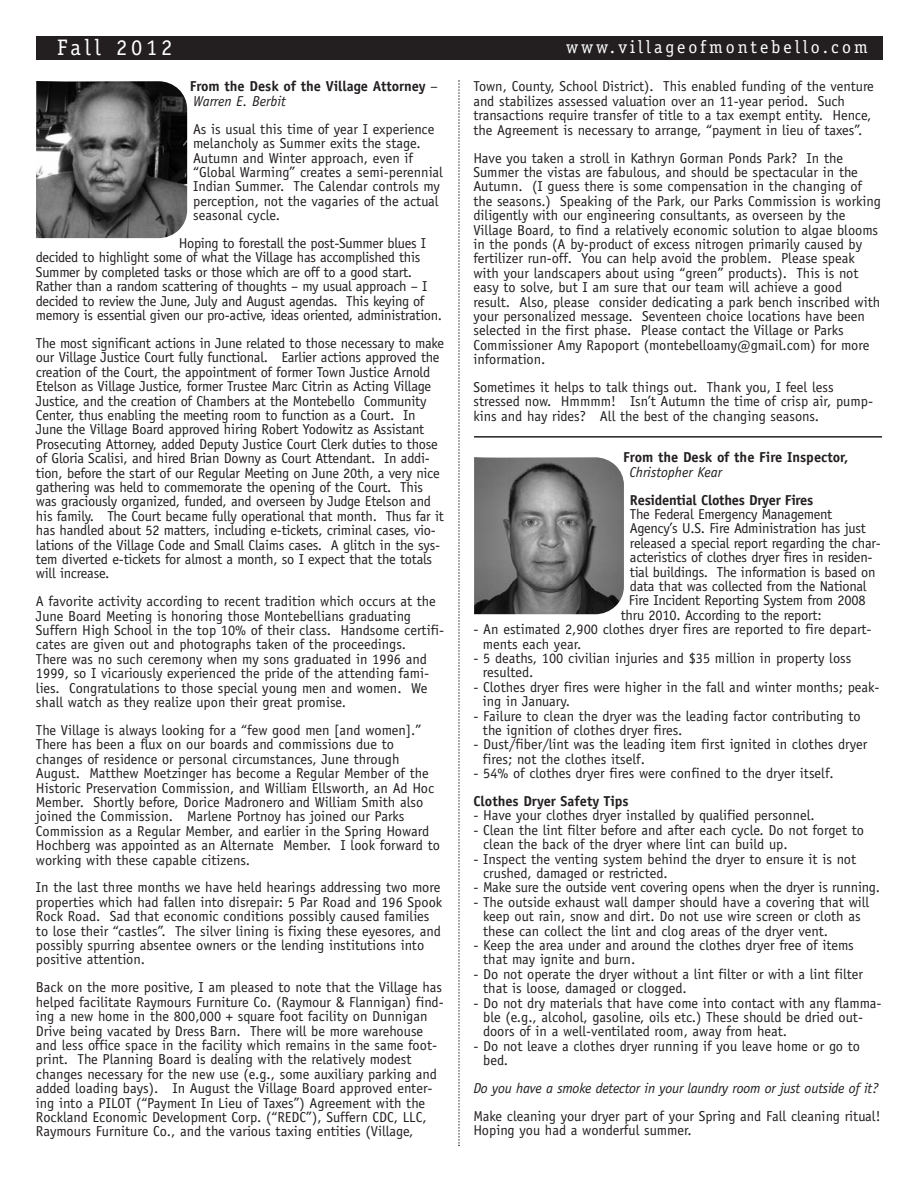
<style>
.page{position:relative;width:918px;height:1188px;background:#fff}
.page>*{position:absolute;margin:0;border:0;box-sizing:border-box;transform-origin:0 0}
.t1{font:22.5px "Officina Serif";letter-spacing:.17em;color:#fff}
.t2{font:18px "Officina Serif";letter-spacing:.17em;color:#fff}
.t3{font:14.4px/14.4px "Officina Sans";color:#231f20}
.t4{font:14.4px/14.4px "Officina Sans";letter-spacing:-.02em;color:#231f20}
.t5{font:700 14.4px/14.4px "Officina Sans";color:#231f20}
.t6{font:italic 14.4px "Officina Sans";letter-spacing:-.015em;color:#231f20}
.s1{font-weight:400;font-style:italic}
</style>
<div class="page">
<div style="left:36px;top:36px;width:846px;height:24px;background:#231f20"></div>
<svg style="left:458px;top:80px;width:2px;height:1066px"></svg>
<svg style="left:36px;top:81px;width:122px;height:157px;background:#646464"></svg>
<img style="left:158px;top:81px;width:29px;height:157px">
<img style="left:474px;top:457px;width:150px;height:157px">
<hr style="left:474px;top:436px;width:408px;height:2px;background:#231f20">
<h1 class="t1" style="left:57px;top:34px;width:117px">Fall 2012</h1>
<p class="t2" style="left:566px;top:37px;width:303px">www.villageofmontebello.com</p>
<p class="t5" style="left:190px;top:81px;width:250px">From the Desk of the Village Attorney <span class="s1">–<br>Warren E. Berbit</span></p>
<p class="t3" style="left:193px;top:123px;width:251px">As is usual this time of year I experience melancholy as Summer exits the stage.<br>Autumn and Winter approach, even if “Global Warming” creates a semi-perennial Indian Summer. The Calendar controls my perception, not the vagaries of the actual seasonal cycle.</p>
<p class="t4" style="left:36px;top:237px;width:408px;text-indent:143px">Hoping to forestall the post-Summer blues I decided to highlight some of what the Village has accomplished this Summer by completed tasks or those which are off to a good start.<br>Rather than a random scattering of thoughts – my usual approach – I decided to review the June, July and August agendas. This keying of memory is essential given our pro-active, ideas oriented, administration.</p>
<p class="t3" style="left:36px;top:337px;width:410px">The most significant actions in June related to those necessary to make our Village Justice Court fully functional. Earlier actions approved the creation of the Court, the appointment of former Town Justice Arnold Etelson as Village Justice, former Trustee Marc Citrin as Acting Village Justice, and the creation of Chambers at the Montebello Community Center, thus enabling the meeting room to function as a Court. In June the Village Board approved hiring Robert Yodowitz as Assistant Prosecuting Attorney, added Deputy Justice Court Clerk duties to those of Gloria Scalisi, and hired Brian Downy as Court Attendant. In addi&shy;tion, before the start of our Regular Meeting on June 20th, a very nice gathering was held to commemorate the opening of the Court. This was graciously organized, funded, and overseen by Judge Etelson and his family. The Court became fully operational that month. Thus far it has handled about 52 matters, including e-tickets, criminal cases, vio&shy;lations of the Village Code and Small Claims cases. A glitch in the sys&shy;tem diverted e-tickets for almost a month, so I expect that the totals will increase.</p>
<p class="t3" style="left:36px;top:595px;width:410px">A favorite activity according to recent tradition which occurs at the June Board Meeting is honoring those Montebellians graduating Suffern High School in the top 10% of their class. Handsome certifi&shy;cates are given out and photographs taken of the proceedings.<br>There was no such ceremony when my sons graduated in 1996 and 1999, so I vicariously experienced the pride of the attending fami&shy;lies. Congratulations to those special young men and women. We shall watch as they realize upon their great promise.</p>
<p class="t3" style="left:36px;top:724px;width:406px">The Village is always looking for a “few good men [and women].” There has been a flux on our boards and commissions due to changes of residence or personal circumstances, June through August. Matthew Moetzinger has become a Regular Member of the Historic Preservation Commission, and William Ellsworth, an Ad Hoc Member. Shortly before, Dorice Madronero and William Smith also joined the Commission. Marlene Portnoy has joined our Parks Commission as a Regular Member, and earlier in the Spring Howard Hochberg was appointed as an Alternate Member. I look forward to working with these capable citizens.</p>
<p class="t3" style="left:36px;top:882px;width:408px">In the last three months we have held hearings addressing two more properties which had fallen into disrepair: 5 Par Road and 196 Spook Rock Road. Sad that economic conditions possibly caused families to lose their “castles”. The silver lining is fixing these eyesores, and possibly spurring absentee owners or the lending institutions into positive attention.</p>
<p class="t3" style="left:36px;top:981px;width:409px">Back on the more positive, I am pleased to note that the Village has helped facilitate Raymours Furniture Co. (Raymour &amp; Flannigan) find&shy;ing a new home in the 800,000 + square foot facility on Dunnigan Drive being vacated by Dress Barn. There will be more warehouse and less office space in the facility which remains in the same foot&shy;print. The Planning Board is dealing with the relatively modest changes necessary for the new use (e.g., some auxiliary parking and added loading bays). In August the Village Board approved enter&shy;ing into a PILOT (“Payment In Lieu of Taxes”) Agreement with the Rockland Economic Development Corp. (“REDC”), Suffern CDC, LLC, Raymours Furniture Co., and the various taxing entities (Village,</p>
<p class="t3" style="left:473px;top:81px;width:402px">Town, County, School District). This enabled funding of the venture and stabilizes assessed valuation over an 11-year period. Such transactions require transfer of title to a tax exempt entity. Hence, the Agreement is necessary to arrange, “payment in lieu of taxes”.</p>
<p class="t3" style="left:473px;top:152px;width:409px">Have you taken a stroll in Kathryn Gorman Ponds Park? In the Summer the vistas are fabulous, and should be spectacular in the Autumn. (I guess there is some compensation in the changing of the seasons.) Speaking of the Park, our Parks Commission is working diligently with our engineering consultants, as overseen by the Village Board, to find a relatively economic solution to algae blooms in the ponds (A by-product of excess nitrogen primarily caused by fertilizer run-off. You can help avoid the problem. Please speak with your landscapers about using “green” products). This is not easy to solve, but I am sure that our team will achieve a good result. Also, please consider dedicating a park bench inscribed with your personalized message. Seventeen choice locations have been selected in the first phase. Please contact the Village or Parks Commissioner Amy Rapoport (montebelloamy@gmail.com) for more information.</p>
<p class="t3" style="left:473px;top:381px;width:401px">Sometimes it helps to talk things out. Thank you, I feel less stressed now. Hmmmm! Isn’t Autumn the time of crisp air, pump&shy;kins and hay rides? All the best of the changing seasons.</p>
<p class="t5" style="left:623px;top:451px;width:227px">From the Desk of the Fire Inspector,</p>
<p class="t6" style="left:629px;top:466px;width:94px">Christopher Kear</p>
<p class="t5" style="left:630px;top:494px;width:185px">Residential Clothes Dryer Fires</p>
<p class="t3" style="left:630px;top:508px;width:204px">The Federal Emergency Management</p>
<p class="t3" style="left:630px;top:522px;width:237px">Agency’s U.S. Fire Administration has just</p>
<p class="t3" style="left:630px;top:537px;width:252px">released a special report regarding the char-</p>
<p class="t3" style="left:630px;top:551px;width:244px">acteristics of clothes dryer fires in residen-</p>
<p class="t3" style="left:630px;top:566px;width:247px">tial buildings. The information is based on</p>
<p class="t3" style="left:630px;top:580px;width:238px">data that was collected from the National</p>
<p class="t3" style="left:629px;top:594px;width:238px">Fire Incident Reporting System from 2008</p>
<p class="t3" style="left:621px;top:609px;width:202px">thru 2010. According to the report:</p>
<p class="t3" style="left:483px;top:623px;width:390px;text-indent:-10px">- An estimated 2,900 clothes dryer fires are reported to fire depart&shy;ments each year.</p>
<p class="t3" style="left:483px;top:652px;width:370px;text-indent:-10px">- 5 deaths, 100 civilian injuries and $35 million in property loss resulted.</p>
<p class="t3" style="left:483px;top:681px;width:398px;text-indent:-10px">- Clothes dryer fires were higher in the fall and winter months; peak&shy;ing in January.</p>
<p class="t3" style="left:483px;top:710px;width:379px;text-indent:-10px">- Failure to clean the dryer was the leading factor contributing to the ignition of clothes dryer fires.</p>
<p class="t3" style="left:483px;top:738px;width:386px;text-indent:-10px">- Dust/fiber/lint was the leading item first ignited in clothes dryer fires; not the clothes itself.</p>
<p class="t3" style="left:473px;top:767px;width:362px">- 54% of clothes dryer fires were confined to the dryer itself.</p>
<p class="t5" style="left:473px;top:795px;width:157px">Clothes Dryer Safety Tips</p>
<p class="t3" style="left:473px;top:810px;width:343px">- Have your clothes dryer installed by qualified personnel.</p>
<p class="t3" style="left:483px;top:824px;width:382px;text-indent:-10px">- Clean the lint filter before and after each cycle. Do not forget to clean the back of the dryer where lint can build up.</p>
<p class="t3" style="left:483px;top:853px;width:374px;text-indent:-10px">- Inspect the venting system behind the dryer to ensure it is not crushed, damaged or restricted.</p>
<p class="t3" style="left:473px;top:882px;width:408px">- Make sure the outside vent covering opens when the dryer is running.</p>
<p class="t3" style="left:483px;top:896px;width:388px;text-indent:-10px">- The outside exhaust wall damper should have a covering that will keep out rain, snow and dirt. Do not use wire screen or cloth as these can collect the lint and clog areas of the dryer vent.</p>
<p class="t3" style="left:483px;top:939px;width:372px;text-indent:-10px">- Keep the area under and around the clothes dryer free of items that may ignite and burn.</p>
<p class="t3" style="left:483px;top:968px;width:381px;text-indent:-10px">- Do not operate the dryer without a lint filter or with a lint filter that is loose, damaged or clogged.</p>
<p class="t3" style="left:483px;top:997px;width:400px;text-indent:-10px">- Do not dry materials that have come into contact with any flamma&shy;ble (e.g., alcohol, gasoline, oils etc.) These should be dried out&shy;doors of in a well-ventilated room, away from heat.</p>
<p class="t3" style="left:483px;top:1040px;width:378px;text-indent:-10px">- Do not leave a clothes dryer running if you leave home or go to bed.</p>
<p class="t6" style="left:473px;top:1083px;width:407px">Do you have a smoke detector in your laundry room or just outside of it?</p>
<p class="t3" style="left:473px;top:1110px;width:409px">Make cleaning your dryer part of your Spring and Fall cleaning ritual!<br>Hoping you had a wonderful summer.</p>
</div>
